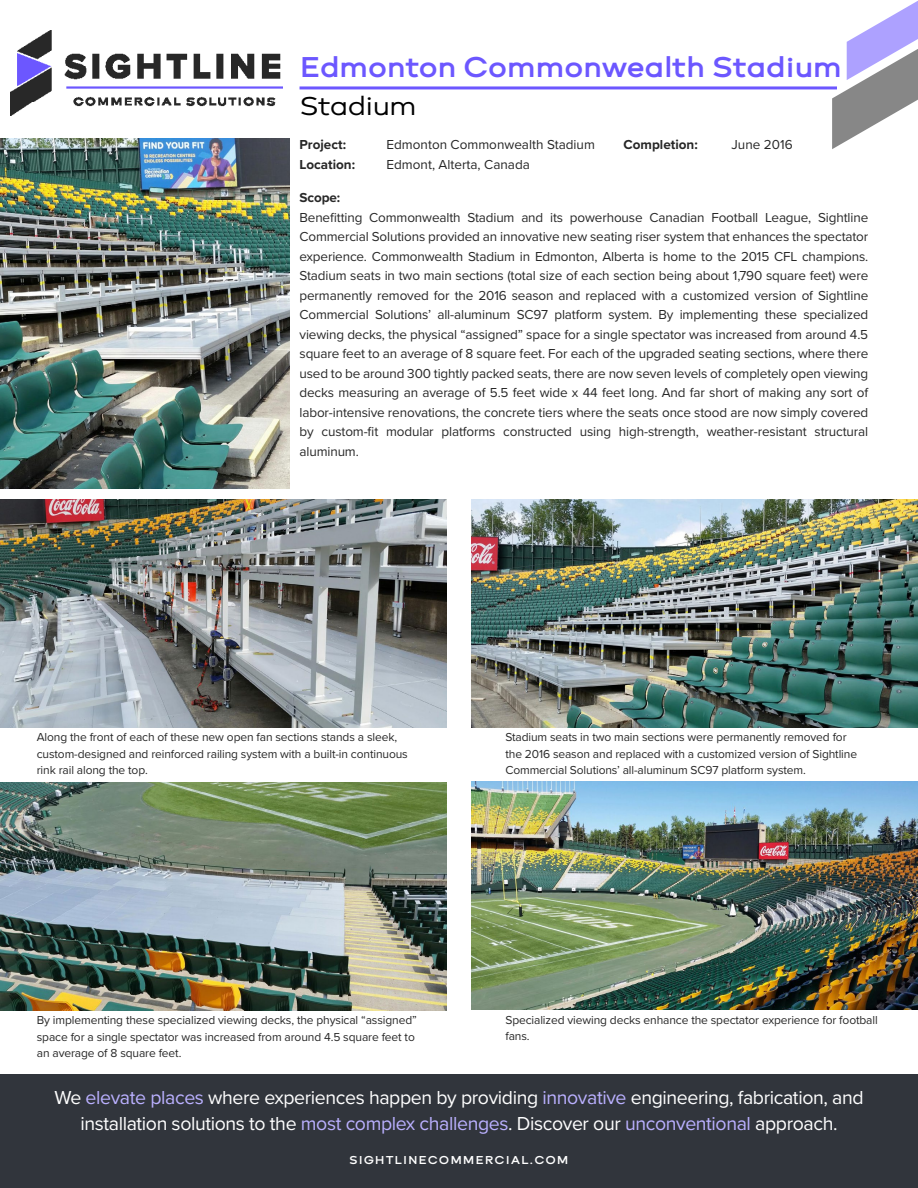
<style>
.page{position:relative;width:918px;height:1188px;background:#fff}
.page>*{position:absolute;margin:0;border:0;box-sizing:border-box;transform-origin:0 0}
.t1{font:700 30px "Brooklyn";letter-spacing:-.02em;color:#6c57ff}
.t2{font:27px "Brooklyn";letter-spacing:-.02em;color:#000}
.t3{font:19.5px/25.5px "Proxima Nova";letter-spacing:-.02em;color:#fff;text-align:center}
.t4{font:13.5px/19.5px "Proxima Nova";letter-spacing:-.01em;color:#282828;text-align:justify}
.t5{font:13.5px "Proxima Nova";color:#262626}
.t6{font:700 13.5px "Proxima Nova";color:#262626}
.t7{font:700 13.5px "Proxima Nova";letter-spacing:-.01em;color:#282828}
.t8{font:12px/16.5px "Proxima Nova";letter-spacing:-.01em;color:#282828}
.t9{font:700 12px "Brooklyn";letter-spacing:.075em;color:#fff}
.s1{color:#bab0ff}
</style>
<div class="page">
<svg style="left:832px;top:1px;width:86px;height:148px"></svg>
<img style="left:11px;top:30px;width:272px;height:85px">
<hr style="left:300px;top:86px;width:537px;height:3px;background:#6c57ff">
<div style="left:0;top:1074px;width:918px;height:114px;background:#31353c"></div>
<img style="left:0;top:138px;width:289px;height:350px">
<img style="left:0;top:499px;width:447px;height:228px">
<img style="left:471px;top:499px;width:447px;height:228px">
<img style="left:0;top:782px;width:447px;height:228px">
<img style="left:471px;top:782px;width:447px;height:228px">
<h1 class="t1" style="left:300px;top:53px;width:544px">Edmonton Commonwealth Stadium</h1>
<h2 class="t2" style="left:300px;top:93px;width:118px">Stadium</h2>
<p class="t6" style="left:300px;top:134px;width:48px">Project:</p>
<p class="t5" style="left:387px;top:134px;width:210px">Edmonton Commonwealth Stadium</p>
<p class="t6" style="left:624px;top:134px;width:76px">Completion:</p>
<p class="t5" style="left:732px;top:134px;width:63px">June 2016</p>
<p class="t6" style="left:300px;top:154px;width:57px">Location:</p>
<p class="t5" style="left:387px;top:154px;width:145px">Edmont, Alterta, Canada</p>
<p class="t7" style="left:300px;top:188px;width:42px">Scope:</p>
<p class="t4" style="left:300px;top:207px;width:570px">Benefitting Commonwealth Stadium and its powerhouse Canadian Football League, Sightline Commercial Solutions provided an innovative new seating riser system that enhances the spectator experience. Commonwealth Stadium in Edmonton, Alberta is home to the 2015 CFL champions.<br>Stadium seats in two main sections (total size of each section being about 1,790 square feet) were permanently removed for the 2016 season and replaced with a customized version of Sightline Commercial Solutions’ all-aluminum SC97 platform system. By implementing these specialized viewing decks, the physical “assigned” space for a single spectator was increased from around 4.5 square feet to an average of 8 square feet. For each of the upgraded seating sections, where there used to be around 300 tightly packed seats, there are now seven levels of completely open viewing decks measuring an average of 5.5 feet wide x 44 feet long. And far short of making any sort of labor-intensive renovations, the concrete tiers where the seats once stood are now simply covered by custom-fit modular platforms constructed using high-strength, weather-resistant structural aluminum.</p>
<p class="t8" style="left:37px;top:729px;width:373px">Along the front of each of these new open fan sections stands a sleek, custom-designed and reinforced railing system with a built-in continuous rink rail along the top.</p>
<p class="t8" style="left:505px;top:729px;width:353px">Stadium seats in two main sections were permanently removed for the 2016 season and replaced with a customized version of Sightline<br>Commercial Solutions’ all-aluminum SC97 platform system.</p>
<p class="t8" style="left:37px;top:1012px;width:381px">By implementing these specialized viewing decks, the physical “assigned” space for a single spectator was increased from around 4.5 square feet to an average of 8 square feet.</p>
<p class="t8" style="left:505px;top:1011px;width:374px">Specialized viewing decks enhance the spectator experience for football fans.</p>
<h3 class="t3" style="left:54px;top:1084px;width:811px">We <span class="s1">elevate places</span> where experiences happen by providing <span class="s1">innovative</span> engineering, fabrication, and installation solutions to the <span class="s1">most complex challenges</span>. Discover our <span class="s1">unconventional</span> approach.</h3>
<p class="t9" style="left:349px;top:1154px;width:221px">SIGHTLINECOMMERCIAL.COM</p>
</div>
